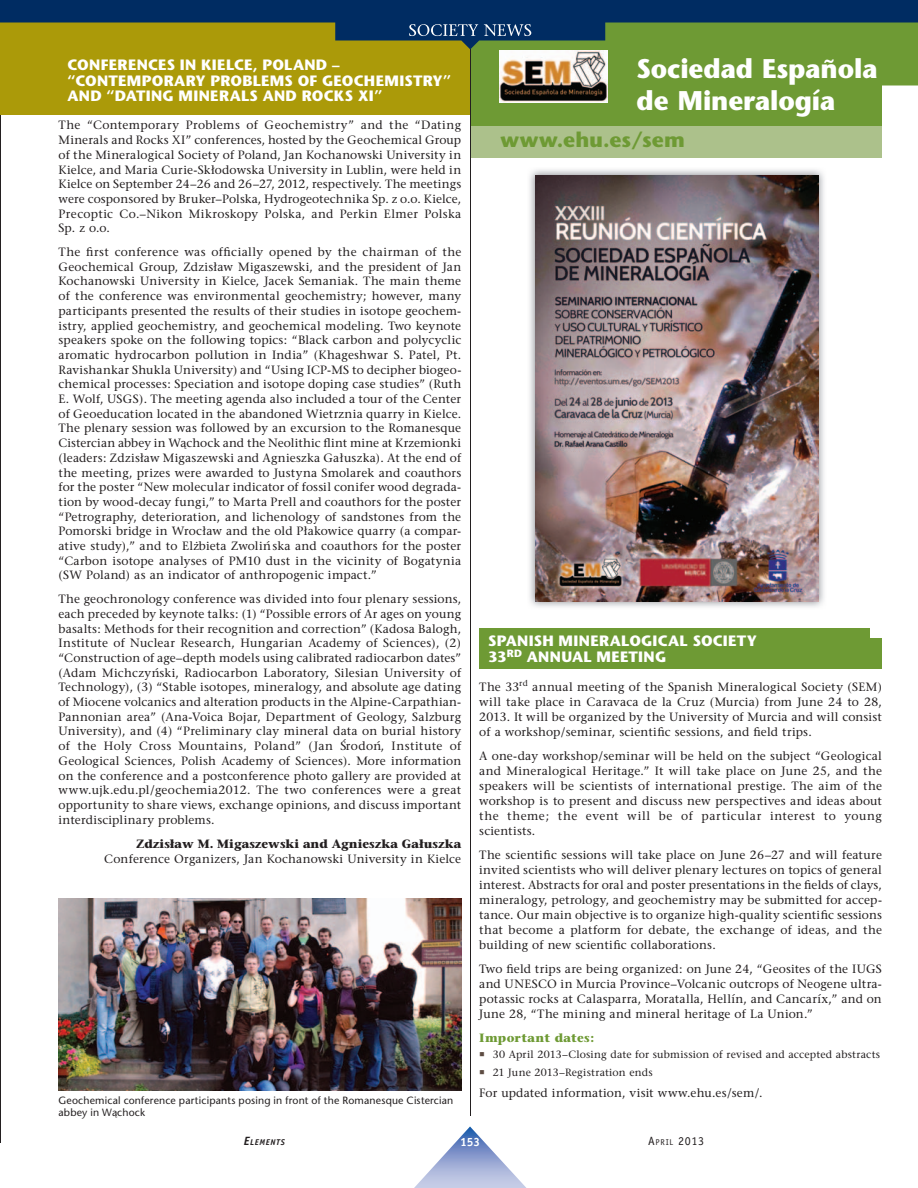
<style>
.page{position:relative;width:918px;height:1188px;background:#fff}
.page>*{position:absolute;margin:0;border:0;box-sizing:border-box;transform-origin:0 0}
.t1{font:700 27px/31.5px "Stone Sans";letter-spacing:-.005em;color:#fff;scale:.96 1}
.t2{font:700 21px "Stone Sans";letter-spacing:.01em;color:#6e9a34}
.t3{font:700 15px/15.8px "Stone Sans";letter-spacing:.015em;color:#fff}
.t4{font:12px/14.7px "Stone Serif";letter-spacing:.02em;color:#231f20;text-align:justify}
.t5{font:700 12px "Stone Serif";color:#231f20}
.t6{font:700 12px "Stone Serif";letter-spacing:.025em;color:#6e9a34}
.t7{font:12px "Officina Sans";color:#231f20}
.t8{font:700 12px "Officina Sans";color:#fff}
.t9{font:10.5px/18px "Stone Serif";letter-spacing:.02em;color:#231f20}
.t10{font:10.5px/12px "Stone Sans";letter-spacing:.015em;color:#231f20}
.t11{font:italic 700 8.4px "Officina Sans";letter-spacing:.08em;color:#231f20}
.s1{font-size:12px}
.s2{font-size:8.4px}
</style>
<div class="page">
<hr style="left:0;top:88px;width:1px;height:1055px;background:#231f20">
<div style="left:0;top:0;width:470px;height:115px;background:#ab9a09"></div>
<div style="left:479px;top:628px;width:403px;height:41px;background:#6e9a34"></div>
<div style="left:871px;top:628px;width:11px;height:10px;background:#fff"></div>
<img style="left:58px;top:898px;width:403px;height:192px">
<div style="left:471px;top:49px;width:447px;height:77px;background:#6e9a34"></div>
<div style="left:470px;top:126px;width:412px;height:32px;background:#acc18b"></div>
<img style="left:499px;top:50px;width:108px;height:52px">
<img style="left:529px;top:169px;width:295px;height:438px">
<img style="left:535px;top:176px;width:283px;height:425px">
<hr style="left:470px;top:49px;width:1px;height:1067px;background:#231f20">
<svg style="left:414px;top:1126px;width:112px;height:62px"></svg>
<svg style="left:0;top:0;width:918px;height:49px;fill:#002c62"></svg>
<svg style="left:409px;top:24px;width:122px;height:12px"></svg>
<p class="t3" style="left:68px;top:58px;width:385px">CONFERENCES IN KIELCE, POLAND – “CONTEMPORARY PROBLEMS OF GEOCHEMISTRY”<br>AND “DATING MINERALS AND ROCKS XI”</p>
<p class="t4" style="left:58px;top:119px;width:404px">The “Contemporary Problems of Geochemistry” and the “Dating Minerals and Rocks XI” conferences, hosted by the Geochemical Group of the Mineralogical Society of Poland, Jan Kochanowski University in Kielce, and Maria Curie-Skłodowska University in Lublin, were held in Kielce on September 24–26 and 26–27, 2012, respectively. The meetings were cosponsored by Bruker–Polska, Hydrogeotechnika Sp. z o.o. Kielce, Precoptic Co.–Nikon Mikroskopy Polska, and Perkin Elmer Polska Sp. z o.o.</p>
<p class="t4" style="left:58px;top:246px;width:404px">The first conference was officially opened by the chairman of the Geochemical Group, Zdzisław Migaszewski, and the president of Jan Kochanowski University in Kielce, Jacek Semaniak. The main theme of the conference was environmental geochemistry; however, many participants presented the results of their studies in isotope geochem&shy;istry, applied geochemistry, and geochemical modeling. Two keynote speakers spoke on the following topics: “Black carbon and polycyclic aromatic hydrocarbon pollution in India” (Khageshwar S. Patel, Pt.<br>Ravishankar Shukla University) and “Using ICP-MS to decipher biogeo&shy;chemical processes: Speciation and isotope doping case studies” (Ruth E. Wolf, USGS). The meeting agenda also included a tour of the Center of Geoeducation located in the abandoned Wietrznia quarry in Kielce.<br>The plenary session was followed by an excursion to the Romanesque Cistercian abbey in Wa˛chock and the Neolithic flint mine at Krzemionki (leaders: Zdzisław Migaszewski and Agnieszka Gałuszka). At the end of the meeting, prizes were awarded to Justyna Smolarek and coauthors for the poster “New molecular indicator of fossil conifer wood degrada&shy;tion by wood-decay fungi,” to Marta Prell and coauthors for the poster “Petrography, deterioration, and lichenology of sandstones from the Pomorski bridge in Wrocław and the old Płakowice quarry (a compar&shy;ative study),” and to Elz˙bieta Zwolin´ ska and coauthors for the poster “Carbon isotope analyses of PM10 dust in the vicinity of Bogatynia (SW Poland) as an indicator of anthropogenic impact.”</p>
<p class="t4" style="left:59px;top:593px;width:404px">The geochronology conference was divided into four plenary sessions, each preceded by keynote talks: (1) “Possible errors of Ar ages on young basalts: Methods for their recognition and correction” (Kadosa Balogh, Institute of Nuclear Research, Hungarian Academy of Sciences), (2) “Construction of age–depth models using calibrated radiocarbon dates” (Adam Michczyn´ ski, Radiocarbon Laboratory, Silesian University of Technology), (3) “Stable isotopes, mineralogy, and absolute age dating of Miocene volcanics and alteration products in the Alpine-Carpathian-Pannonian area” (Ana-Voica Bojar, Department of Geology, Salzburg University), and (4) “Preliminary clay mineral data on burial history of the Holy Cross Mountains, Poland” (Jan S´rodon´, Institute of Geological Sciences, Polish Academy of Sciences). More information on the conference and a postconference photo gallery are provided at www.ujk.edu.pl/geochemia2012. The two conferences were a great opportunity to share views, exchange opinions, and discuss important interdisciplinary problems.</p>
<p class="t5" style="left:136px;top:839px;width:326px">Zdzisław M. Migaszewski and Agnieszka Gałuszka</p>
<p class="t4" style="left:104px;top:852px;width:359px">Conference Organizers, Jan Kochanowski University in Kielce</p>
<p class="t10" style="left:58px;top:1095px;width:396px">Geochemical conference participants posing in front of the Romanesque Cistercian abbey in Wa˛chock</p>
<h1 class="t1" style="left:637px;top:56px;width:252px">Sociedad Española de Mineralogía</h1>
<h2 class="t2" style="left:500px;top:132px;width:186px">www.ehu.es/sem</h2>
<p class="t3" style="left:488px;top:635px;width:270px">SPANISH MINERALOGICAL SOCIETY<br>33<sup>RD</sup> ANNUAL MEETING</p>
<p class="t4" style="left:479px;top:680px;width:404px">The 33<sup>rd</sup> annual meeting of the Spanish Mineralogical Society (SEM) will take place in Caravaca de la Cruz (Murcia) from June 24 to 28, 2013. It will be organized by the University of Murcia and will consist of a workshop/seminar, scientific sessions, and field trips.</p>
<p class="t4" style="left:479px;top:749px;width:404px">A one-day workshop/seminar will be held on the subject “Geological and Mineralogical Heritage.” It will take place on June 25, and the speakers will be scientists of international prestige. The aim of the workshop is to present and discuss new perspectives and ideas about the theme; the event will be of particular interest to young scientists.</p>
<p class="t4" style="left:479px;top:848px;width:404px">The scientific sessions will take place on June 26–27 and will feature invited scientists who will deliver plenary lectures on topics of general interest. Abstracts for oral and poster presentations in the fields of clays, mineralogy, petrology, and geochemistry may be submitted for accep&shy;tance. Our main objective is to organize high-quality scientific sessions that become a platform for debate, the exchange of ideas, and the building of new scientific collaborations.</p>
<p class="t4" style="left:479px;top:962px;width:404px">Two field trips are being organized: on June 24, “Geosites of the IUGS and UNESCO in Murcia Province–Volcanic outcrops of Neogene ultra&shy;potassic rocks at Calasparra, Moratalla, Hellín, and Cancaríx,” and on June 28, “The mining and mineral heritage of La Union.”</p>
<p class="t6" style="left:479px;top:1033px;width:117px">Important dates:</p>
<p class="t9" style="left:493px;top:1047px;width:389px">30 April 2013–Closing date for submission of revised and accepted abstracts<br>21 June 2013–Registration ends</p>
<p class="t4" style="left:479px;top:1087px;width:285px">For updated information, visit www.ehu.es/sem/.</p>
<p class="t11" style="left:244px;top:1138px;width:43px"><span class="s1">E</span>LEMENTS</p>
<p class="t8" style="left:460px;top:1137px;width:22px">153</p>
<p class="t7" style="left:648px;top:1136px;width:57px">A<span class="s2">PRIL</span> 2013</p>
</div>
